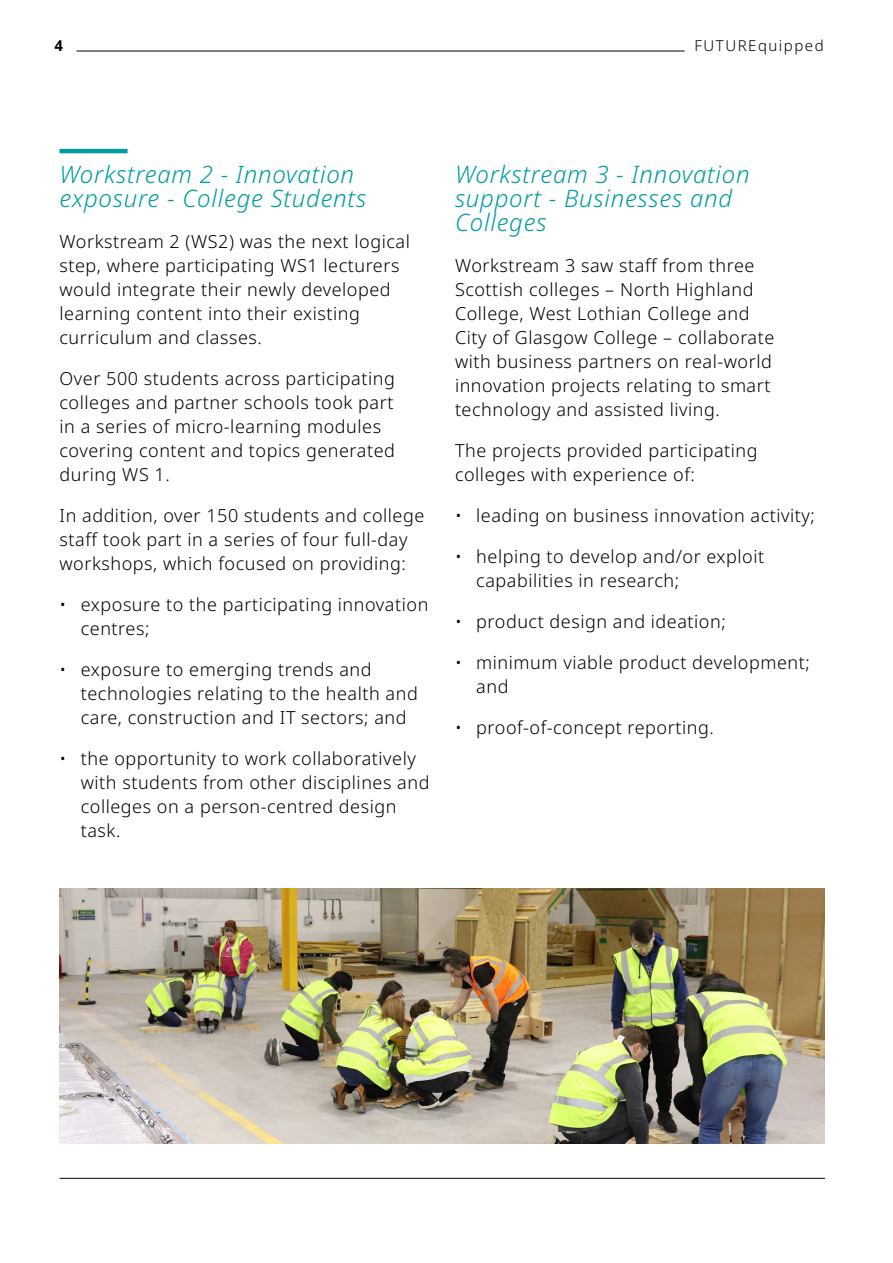
<style>
.page{position:relative;width:893px;height:1263px;background:#fff}
.page>*{position:absolute;margin:0;border:0;box-sizing:border-box;transform-origin:0 0}
.t1{font:italic 300 24px/24px "Noto Sans";letter-spacing:.03em;color:#009ba3}
.t2{font:300 18px/24px "Noto Sans";letter-spacing:.03em;color:#000}
.t3{font:300 15px "Noto Sans";letter-spacing:.1em;color:#000}
.t4{font:700 15px "Noto Sans";color:#000}
</style>
<div class="page">
<hr style="left:77px;top:51px;width:608px;height:1px;background:#000">
<hr style="left:60px;top:1178px;width:765px;height:1px;background:#000">
<hr style="left:60px;top:149px;width:68px;height:4px;background:#009ba3">
<img style="left:60px;top:889px;width:765px;height:255px">
<p class="t4" style="left:54px;top:35px;width:10px">4</p>
<p class="t3" style="left:694px;top:35px;width:131px">FUTUREquipped</p>
<h1 class="t1" style="left:60px;top:163px;width:308px">Workstream 2 - Innovation exposure - College Students</h1>
<p class="t2" style="left:60px;top:230px;width:352px">Workstream 2 (WS2) was the next logical step, where participating WS1 lecturers would integrate their newly developed learning content into their existing curriculum and classes.</p>
<p class="t2" style="left:60px;top:367px;width:337px">Over 500 students across participating colleges and partner schools took part in a series of micro-learning modules covering content and topics generated during WS 1.</p>
<p class="t2" style="left:60px;top:504px;width:366px">In addition, over 150 students and college staff took part in a series of four full-day workshops, which focused on providing:</p>
<p class="t2" style="left:81px;top:593px;width:349px;text-indent:-21px">• exposure to the participating innovation centres;</p>
<p class="t2" style="left:81px;top:658px;width:339px;text-indent:-21px">• exposure to emerging trends and technologies relating to the health and care, construction and IT sectors; and</p>
<p class="t2" style="left:81px;top:747px;width:350px;text-indent:-21px">• the opportunity to work collaboratively with students from other disciplines and colleges on a person-centred design task.</p>
<h1 class="t1" style="left:455px;top:163px;width:296px">Workstream 3 - Innovation support - Businesses and<br>Colleges</h1>
<p class="t2" style="left:455px;top:254px;width:321px">Workstream 3 saw staff from three Scottish colleges – North Highland College, West Lothian College and City of Glasgow College – collaborate with business partners on real-world innovation projects relating to smart technology and assisted living.</p>
<p class="t2" style="left:455px;top:439px;width:304px">The projects provided participating colleges with experience of:</p>
<p class="t2" style="left:455px;top:504px;width:361px">• leading on business innovation activity;</p>
<p class="t2" style="left:476px;top:545px;width:289px;text-indent:-21px">• helping to develop and/or exploit capabilities in research;</p>
<p class="t2" style="left:455px;top:610px;width:272px">• product design and ideation;</p>
<p class="t2" style="left:476px;top:651px;width:335px;text-indent:-21px">• minimum viable product development; and</p>
<p class="t2" style="left:455px;top:716px;width:260px">• proof-of-concept reporting.</p>
</div>
